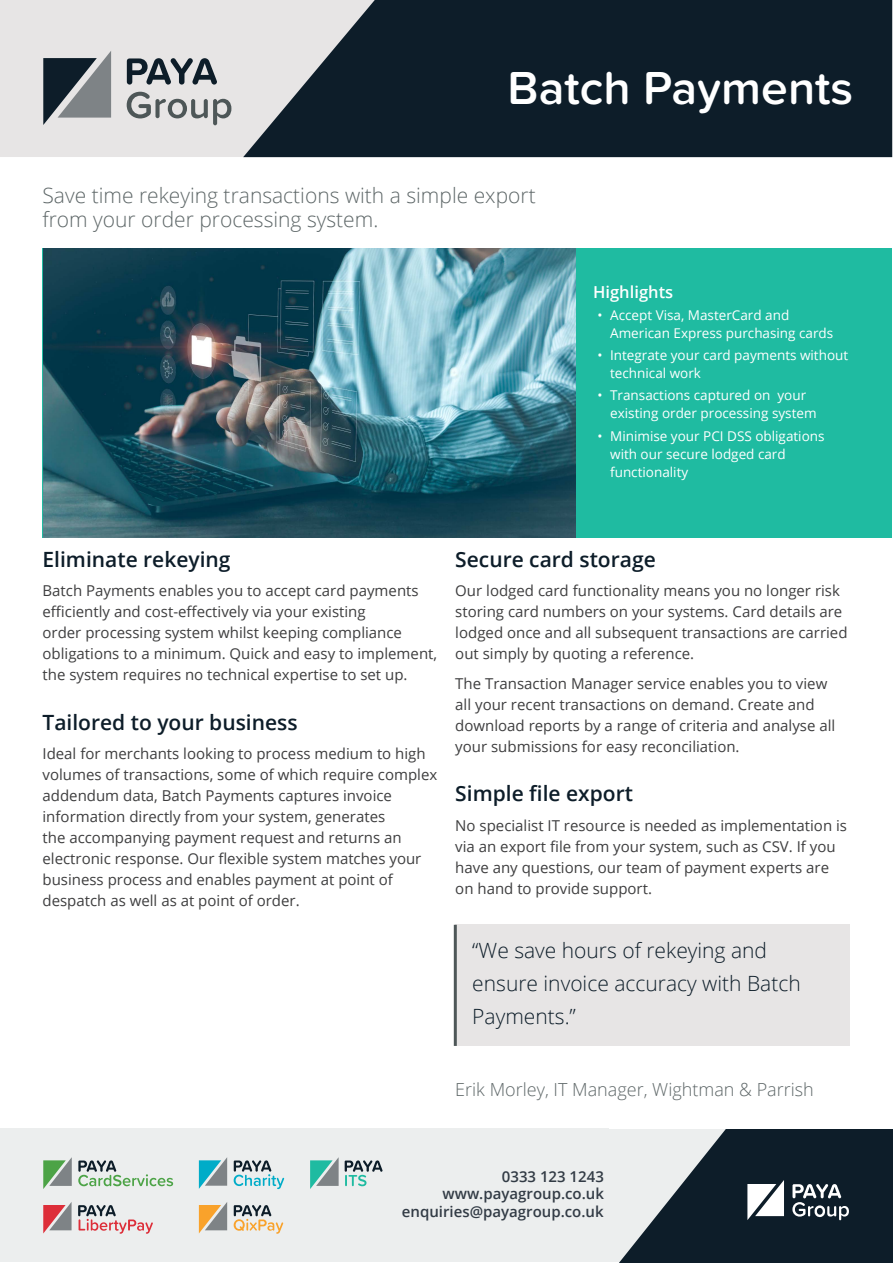
<style>
.page{position:relative;width:893px;height:1263px;background:#fff}
.page>*{position:absolute;margin:0;border:0;box-sizing:border-box;transform-origin:0 0}
.t1{font:600 48px "Proxima Soft";color:#fff}
.Lead{font:300 21px/24px "Open Sans";color:#5e6768}
.Heading_4{font:600 21px "Open Sans";color:#0d1d29}
.t2{font:300 21px/33px "Open Sans";color:#0d1d29}
.Quote_-_Author{font:300 18px "Open Sans";color:#5e6768}
.Aside_Heading{font:600 16.5px "Open Sans";color:#fff}
.Body{font:15px/21px "Open Sans";color:#3e3e3f}
.t3{font:600 15px/17.5px "Open Sans";color:#323b45;text-align:right}
.t4{font:13.5px/18px "Open Sans";color:#fff}
</style>
<div class="page">
<div style="left:0;top:1129px;width:893px;height:133px;background:#eceeee"></div>
<div style="left:0;top:0;width:243px;height:157px;background:#e7e5e5"></div>
<svg style="left:243px;top:0;width:649px;height:157px;background:#23313c"></svg>
<svg style="left:619px;top:1129px;width:274px;height:134px;fill:#0d1d29"></svg>
<svg style="left:747px;top:1180px;width:37px;height:40px"></svg>
<svg style="left:792px;top:1184px;width:57px;height:36px;background:#58636b"></svg>
<svg style="left:43px;top:51px;width:68px;height:74px;background:#747a80"></svg>
<svg style="left:127px;top:58px;width:90px;height:27px;background:#7f858b"></svg>
<svg style="left:127px;top:92px;width:104px;height:33px;background:#babbbb"></svg>
<svg style="left:43px;top:1157px;width:29px;height:32px"></svg>
<svg style="left:78px;top:1160px;width:95px;height:26px"></svg>
<svg style="left:199px;top:1202px;width:28px;height:31px"></svg>
<svg style="left:234px;top:1205px;width:49px;height:29px"></svg>
<svg style="left:199px;top:1157px;width:28px;height:32px"></svg>
<svg style="left:234px;top:1160px;width:50px;height:29px"></svg>
<svg style="left:310px;top:1157px;width:29px;height:32px"></svg>
<svg style="left:345px;top:1160px;width:38px;height:26px"></svg>
<svg style="left:43px;top:1202px;width:29px;height:31px"></svg>
<svg style="left:78px;top:1205px;width:75px;height:29px"></svg>
<div style="left:43px;top:249px;width:849px;height:289px;background:#1fbba1"></div>
<img style="left:43px;top:249px;width:532px;height:289px">
<div style="left:455px;top:925px;width:395px;height:121px;background:#e7e5e5"></div>
<hr style="left:454px;top:925px;width:3px;height:121px;background:#4e5758">
<p class="t1" style="left:508px;top:52px;width:347px">Batch Payments</p>
<p class="Lead" style="left:43px;top:183px;width:495px">Save time rekeying transactions with a simple export from your order processing system.</p>
<p class="Aside_Heading" style="left:593px;top:280px;width:82px">Highlights</p>
<p class="t4" style="left:610px;top:306px;width:225px;text-indent:-13px">• Accept Visa, MasterCard and<br>American Express purchasing cards</p>
<p class="t4" style="left:610px;top:346px;width:240px;text-indent:-13px">• Integrate your card payments without technical work</p>
<p class="t4" style="left:610px;top:386px;width:208px;text-indent:-13px">• Transactions captured on your existing order processing system</p>
<p class="t4" style="left:610px;top:426px;width:216px;text-indent:-13px">• Minimise your PCI DSS obligations with our secure lodged card functionality</p>
<p class="Heading_4" style="left:43px;top:545px;width:190px">Eliminate rekeying</p>
<p class="Body" style="left:43px;top:580px;width:396px">Batch Payments enables you to accept card payments efficiently and cost-effectively via your existing<br>order processing system whilst keeping compliance obligations to a minimum. Quick and easy to implement, the system requires no technical expertise to set up.</p>
<p class="Heading_4" style="left:43px;top:708px;width:257px">Tailored to your business</p>
<p class="Body" style="left:43px;top:743px;width:396px">Ideal for merchants looking to process medium to high volumes of transactions, some of which require complex addendum data, Batch Payments captures invoice information directly from your system, generates<br>the accompanying payment request and returns an electronic response. Our flexible system matches your business process and enables payment at point of despatch as well as at point of order.</p>
<p class="Heading_4" style="left:455px;top:545px;width:202px">Secure card storage</p>
<p class="Body" style="left:455px;top:580px;width:394px">Our lodged card functionality means you no longer risk storing card numbers on your systems. Card details are lodged once and all subsequent transactions are carried out simply by quoting a reference.</p>
<p class="Body" style="left:455px;top:672px;width:382px">The Transaction Manager service enables you to view all your recent transactions on demand. Create and download reports by a range of criteria and analyse all your submissions for easy reconciliation.</p>
<p class="Heading_4" style="left:455px;top:779px;width:179px">Simple file export</p>
<p class="Body" style="left:455px;top:814px;width:393px">No specialist IT resource is needed as implementation is via an export file from your system, such as CSV. If you have any questions, our team of payment experts are on hand to provide support.</p>
<p class="t2" style="left:472px;top:933px;width:330px">“We save hours of rekeying and ensure invoice accuracy with Batch<br>Payments.”</p>
<p class="Quote_-_Author" style="left:455px;top:1077px;width:360px">Erik Morley, IT Manager, Wightman &amp; Parrish</p>
<p class="t3" style="left:402px;top:1167px;width:204px">0333 123 1243 www.payagroup.co.uk enquiries@payagroup.co.uk</p>
</div>
